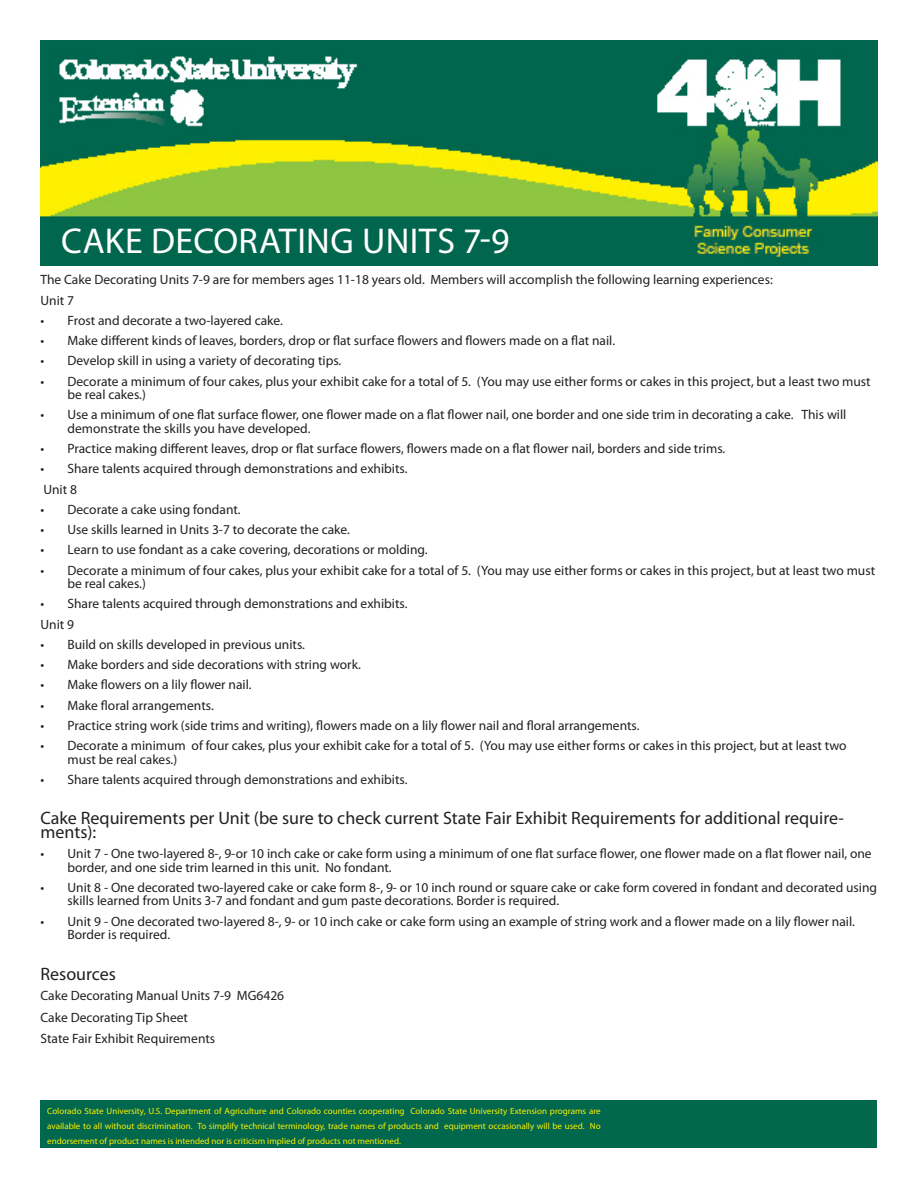
<style>
.page{position:relative;width:918px;height:1188px;background:#fff}
.page>*{position:absolute;margin:0;border:0;box-sizing:border-box;transform-origin:0 0}
.t1{font:36px "Myriad Pro";letter-spacing:.015em;color:#fff}
.body{font:18px/13.5px "Myriad Pro";color:#231f20}
.body-2{font:13.5px/13.5px "Myriad Pro";color:#231f20}
.t2{font:9px/15px "Myriad Pro";color:#fff101;text-align:justify}
</style>
<div class="page">
<img style="left:40px;top:41px;width:838px;height:224px">
<div style="left:40px;top:1100px;width:838px;height:48px;background:#01674d"></div>
<p class="t1" style="left:61px;top:219px;width:450px">CAKE DECORATING UNITS 7-9</p>
<p class="body-2" style="left:40px;top:273px;width:734px">The Cake Decorating Units 7-9 are for members ages 11-18 years old. Members will accomplish the following learning experiences:</p>
<p class="body-2" style="left:40px;top:293px;width:35px">Unit 7</p>
<p class="body-2" style="left:40px;top:313px;width:244px">• Frost and decorate a two-layered cake.</p>
<p class="body-2" style="left:40px;top:334px;width:576px">• Make different kinds of leaves, borders, drop or flat surface flowers and flowers made on a flat nail.</p>
<p class="body-2" style="left:40px;top:354px;width:302px">• Develop skill in using a variety of decorating tips.</p>
<p class="body-2" style="left:68px;top:374px;width:805px;text-indent:-27px">• Decorate a minimum of four cakes, plus your exhibit cake for a total of 5. (You may use either forms or cakes in this project, but a least two must be real cakes.)</p>
<p class="body-2" style="left:68px;top:408px;width:780px;text-indent:-27px">• Use a minimum of one flat surface flower, one flower made on a flat flower nail, one border and one side trim in decorating a cake. This will demonstrate the skills you have developed.</p>
<p class="body-2" style="left:40px;top:442px;width:686px">• Practice making different leaves, drop or flat surface flowers, flowers made on a flat flower nail, borders and side trims.</p>
<p class="body-2" style="left:40px;top:462px;width:369px">• Share talents acquired through demonstrations and exhibits.</p>
<p class="body-2" style="left:43px;top:482px;width:35px">Unit 8</p>
<p class="body-2" style="left:40px;top:502px;width:202px">• Decorate a cake using fondant.</p>
<p class="body-2" style="left:40px;top:523px;width:311px">• Use skills learned in Units 3-7 to decorate the cake.</p>
<p class="body-2" style="left:40px;top:543px;width:389px">• Learn to use fondant as a cake covering, decorations or molding.</p>
<p class="body-2" style="left:68px;top:563px;width:809px;text-indent:-27px">• Decorate a minimum of four cakes, plus your exhibit cake for a total of 5. (You may use either forms or cakes in this project, but at least two must be real cakes.)</p>
<p class="body-2" style="left:40px;top:597px;width:369px">• Share talents acquired through demonstrations and exhibits.</p>
<p class="body-2" style="left:40px;top:617px;width:35px">Unit 9</p>
<p class="body-2" style="left:40px;top:637px;width:266px">• Build on skills developed in previous units.</p>
<p class="body-2" style="left:40px;top:658px;width:322px">• Make borders and side decorations with string work.</p>
<p class="body-2" style="left:40px;top:678px;width:213px">• Make flowers on a lily flower nail.</p>
<p class="body-2" style="left:40px;top:698px;width:175px">• Make floral arrangements.</p>
<p class="body-2" style="left:40px;top:718px;width:601px">• Practice string work (side trims and writing), flowers made on a lily flower nail and floral arrangements.</p>
<p class="body-2" style="left:68px;top:739px;width:781px;text-indent:-27px">• Decorate a minimum of four cakes, plus your exhibit cake for a total of 5. (You may use either forms or cakes in this project, but at least two must be real cakes.)</p>
<p class="body-2" style="left:40px;top:772px;width:369px">• Share talents acquired through demonstrations and exhibits.</p>
<p class="body" style="left:40px;top:811px;width:805px">Cake Requirements per Unit (be sure to check current State Fair Exhibit Requirements for additional require&shy;ments):</p>
<p class="body-2" style="left:68px;top:847px;width:806px;text-indent:-27px">• Unit 7 - One two-layered 8-, 9-or 10 inch cake or cake form using a minimum of one flat surface flower, one flower made on a flat flower nail, one border, and one side trim learned in this unit. No fondant.</p>
<p class="body-2" style="left:68px;top:880px;width:811px;text-indent:-27px">• Unit 8 - One decorated two-layered cake or cake form 8-, 9- or 10 inch round or square cake or cake form covered in fondant and decorated using skills learned from Units 3-7 and fondant and gum paste decorations. Border is required.</p>
<p class="body-2" style="left:68px;top:914px;width:789px;text-indent:-27px">• Unit 9 - One decorated two-layered 8-, 9- or 10 inch cake or cake form using an example of string work and a flower made on a lily flower nail.<br>Border is required.</p>
<p class="body" style="left:40px;top:967px;width:77px">Resources</p>
<p class="body-2" style="left:40px;top:988px;width:245px">Cake Decorating Manual Units 7-9 MG6426</p>
<p class="body-2" style="left:40px;top:1010px;width:149px">Cake Decorating Tip Sheet</p>
<p class="body-2" style="left:40px;top:1032px;width:176px">State Fair Exhibit Requirements</p>
<p class="t2" style="left:47px;top:1103px;width:555px">Colorado State University, U.S. Department of Agriculture and Colorado counties cooperating Colorado State University Extension programs are available to all without discrimination. To simplify technical terminology, trade names of products and equipment occasionally will be used. No endorsement of product names is intended nor is criticism implied of products not mentioned.</p>
</div>
